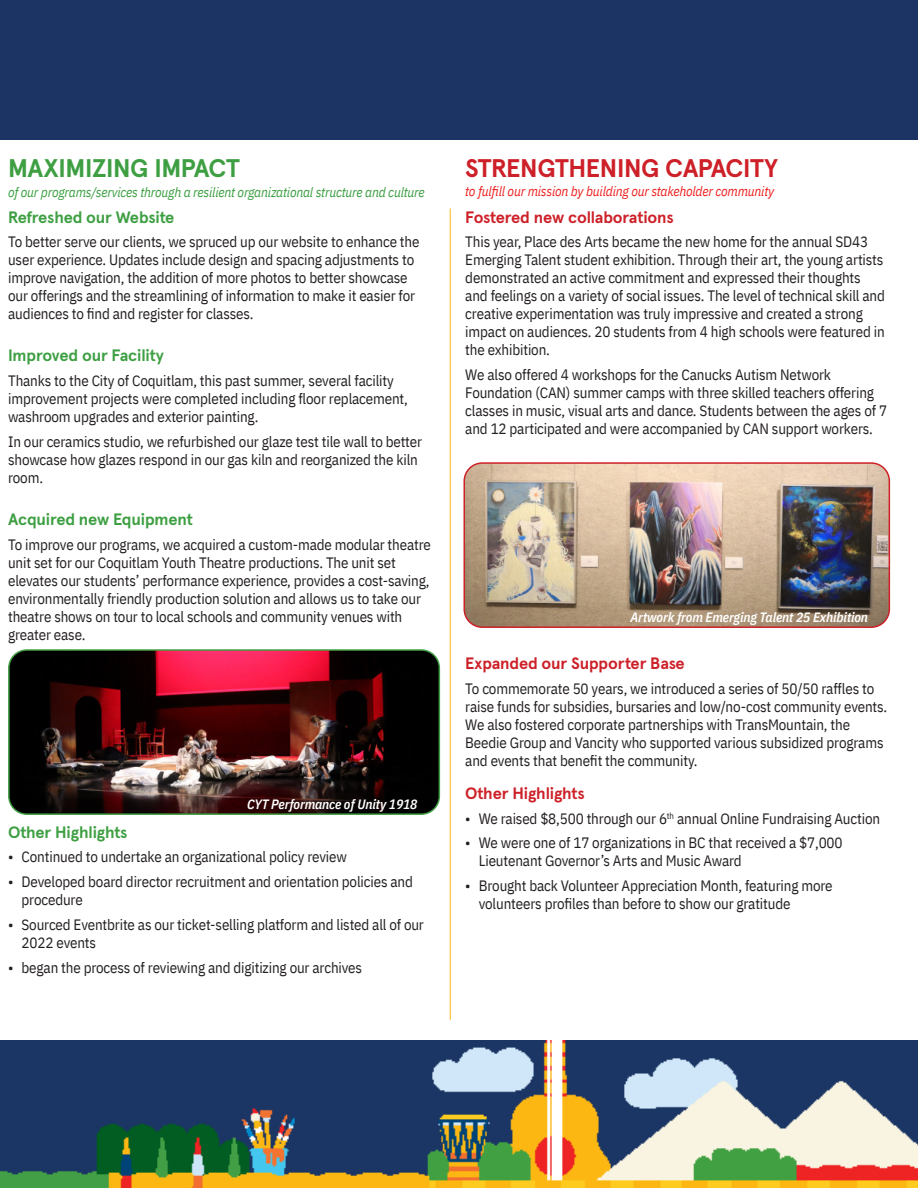
<style>
.page{position:relative;width:918px;height:1188px;background:#fff}
.page>*{position:absolute;margin:0;border:0;box-sizing:border-box;transform-origin:0 0}
.Class_Name{font:700 25.5px "Apercu";letter-spacing:-.025em;color:#cd2028}
.Headers{font:700 25.5px "Apercu";letter-spacing:-.015em;color:#3d9f42}
.Headers-2{font:700 16.5px "Apercu";letter-spacing:-.01em;color:#3d9f42}
.Headers-3{font:700 16.5px "Apercu";letter-spacing:-.01em;color:#cd2028}
.body{font:700 16.5px "Apercu";letter-spacing:-.01em;color:#cd2028}
.body-2{font:15px/18px "IBM Plex Sans Cond";letter-spacing:-.01em;color:#231f20}
.Class_Name-2{font:italic 13.5px "IBM Plex Sans Cond";letter-spacing:-.015em;color:#3d9f42}
.body-3{font:italic 600 13.5px "IBM Plex Sans Cond";letter-spacing:-.01em;color:#fff}
.Class_Name-3{font:italic 13.5px "IBM Plex Sans Cond";letter-spacing:-.015em;color:#ee2323}
</style>
<div class="page">
<img style="left:0;top:1041px;width:918px;height:147px">
<div style="left:0;top:0;width:918px;height:139px;background:#1b3463"></div>
<hr style="left:450px;top:208px;width:1px;height:812px;background:#fcb615">
<img style="left:11px;top:652px;width:428px;height:162px">
<div style="left:8px;top:649px;width:432px;height:166px;border:2px solid #409f43;border-radius:18px"></div>
<img style="left:464px;top:464px;width:425px;height:163px">
<div style="left:464px;top:462px;width:426px;height:166px;border:2px solid #cd2027;border-radius:18px"></div>
<p class="Headers" style="left:8px;top:148px;width:234px">MAXIMIZING IMPACT</p>
<p class="Class_Name-2" style="left:8px;top:182px;width:418px">of our programs/services through a resilient organizational structure and culture</p>
<p class="Headers-2" style="left:8px;top:204px;width:168px">Refreshed our Website</p>
<p class="body-2" style="left:8px;top:232px;width:413px">To better serve our clients, we spruced up our website to enhance the user experience. Updates include design and spacing adjustments to improve navigation, the addition of more photos to better showcase our offerings and the streamlining of information to make it easier for audiences to find and register for classes.</p>
<p class="Headers-2" style="left:8px;top:343px;width:158px">Improved our Facility</p>
<p class="body-2" style="left:8px;top:370px;width:401px">Thanks to the City of Coquitlam, this past summer, several facility improvement projects were completed including floor replacement, washroom upgrades and exterior painting.</p>
<p class="body-2" style="left:8px;top:431px;width:415px">In our ceramics studio, we refurbished our glaze test tile wall to better showcase how glazes respond in our gas kiln and reorganized the kiln room.</p>
<p class="Headers-2" style="left:8px;top:506px;width:186px">Acquired new Equipment</p>
<p class="body-2" style="left:8px;top:534px;width:424px">To improve our programs, we acquired a custom-made modular theatre unit set for our Coquitlam Youth Theatre productions. The unit set elevates our students’ performance experience, provides a cost-saving, environmentally friendly production solution and allows us to take our theatre shows on tour to local schools and community venues with greater ease.</p>
<p class="body-3" style="left:247px;top:793px;width:172px">CYT Performance of Unity 1918</p>
<p class="Headers-2" style="left:8px;top:819px;width:121px">Other Highlights</p>
<p class="body-2" style="left:8px;top:847px;width:340px">• Continued to undertake an organizational policy review</p>
<p class="body-2" style="left:22px;top:872px;width:393px;text-indent:-13px">• Developed board director recruitment and orientation policies and procedure</p>
<p class="body-2" style="left:22px;top:914px;width:404px;text-indent:-13px">• Sourced Eventbrite as our ticket-selling platform and listed all of our<br>2022 events</p>
<p class="body-2" style="left:8px;top:957px;width:356px">• began the process of reviewing and digitizing our archives</p>
<p class="Class_Name" style="left:465px;top:148px;width:315px">STRENGTHENING CAPACITY</p>
<p class="Class_Name-3" style="left:465px;top:181px;width:310px">to fulfill our mission by building our stakeholder community</p>
<p class="Headers-3" style="left:465px;top:204px;width:210px">Fostered new collaborations</p>
<p class="body-2" style="left:465px;top:232px;width:421px">This year, Place des Arts became the new home for the annual SD43<br>Emerging Talent student exhibition. Through their art, the young artists demonstrated an active commitment and expressed their thoughts and feelings on a variety of social issues. The level of technical skill and creative experimentation was truly impressive and created a strong impact on audiences. 20 students from 4 high schools were featured in the exhibition.</p>
<p class="body-2" style="left:465px;top:364px;width:423px">We also offered 4 workshops for the Canucks Autism Network Foundation (CAN) summer camps with three skilled teachers offering classes in music, visual arts and dance. Students between the ages of 7 and 12 participated and were accompanied by CAN support workers.</p>
<p class="body-3" style="left:631px;top:606px;width:239px">Artwork from Emerging Talent 25 Exhibition</p>
<p class="body" style="left:465px;top:650px;width:221px">Expanded our Supporter Base</p>
<p class="body-2" style="left:465px;top:678px;width:424px">To commemorate 50 years, we introduced a series of 50/50 raffles to raise funds for subsidies, bursaries and low/no-cost community events.<br>We also fostered corporate partnerships with TransMountain, the Beedie Group and Vancity who supported various subsidized programs and events that benefit the community.</p>
<p class="Headers-3" style="left:465px;top:780px;width:121px">Other Highlights</p>
<p class="body-2" style="left:465px;top:808px;width:416px">• We raised $8,500 through our 6<sup>th</sup> annual Online Fundraising Auction</p>
<p class="body-2" style="left:479px;top:833px;width:365px;text-indent:-14px">• We were one of 17 organizations in BC that received a $7,000<br>Lieutenant Governor’s Arts and Music Award</p>
<p class="body-2" style="left:479px;top:875px;width:355px;text-indent:-14px">• Brought back Volunteer Appreciation Month, featuring more volunteers profiles than before to show our gratitude</p>
</div>
